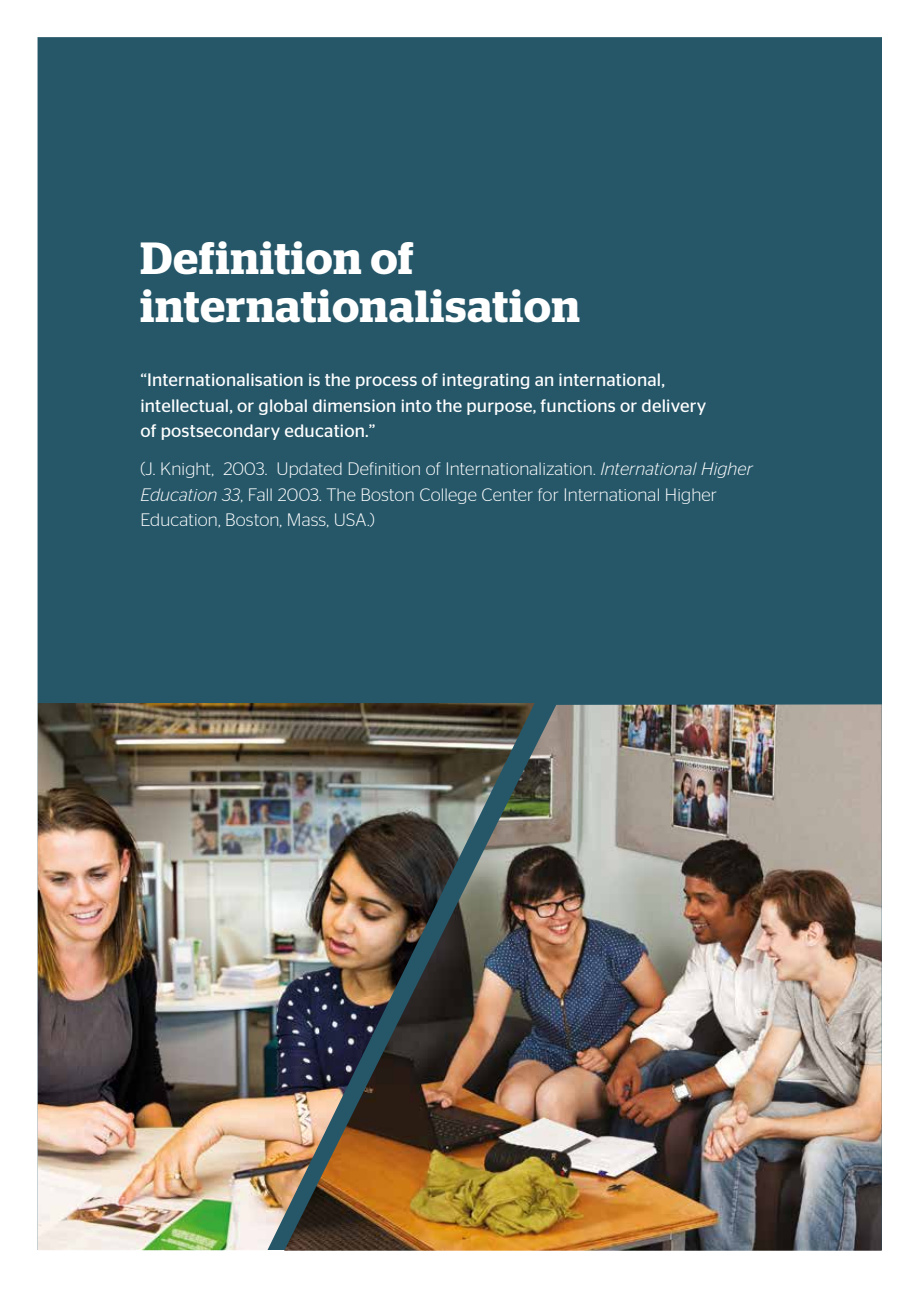
<style>
.page{position:relative;width:919px;height:1289px;background:#fff}
.page>*{position:absolute;margin:0;border:0;box-sizing:border-box;transform-origin:0 0}
.t1{font:600 45px/48px "Stag";letter-spacing:.025em;color:#fff}
.t2{font:300 18px/25.5px "Stag Sans";letter-spacing:.01em;color:#fff}
.t3{font:18px/25.5px "Stag Sans";letter-spacing:.01em;color:#fff}
.s1{font-style:italic}
</style>
<div class="page">
<img style="left:37px;top:37px;width:845px;height:1214px">
<h1 class="t1" style="left:140px;top:234px;width:441px">Definition of internationalisation</h1>
<p class="t3" style="left:140px;top:367px;width:567px">“Internationalisation is the process of integrating an international, intellectual, or global dimension into the purpose, functions or delivery of postsecondary education.”</p>
<p class="t2" style="left:140px;top:456px;width:614px">(J. Knight, 2003. Updated Definition of Internationalization. <span class="s1">International Higher<br>Education 33</span>, Fall 2003. The Boston College Center for International Higher<br>Education, Boston, Mass, USA.)</p>
</div>
